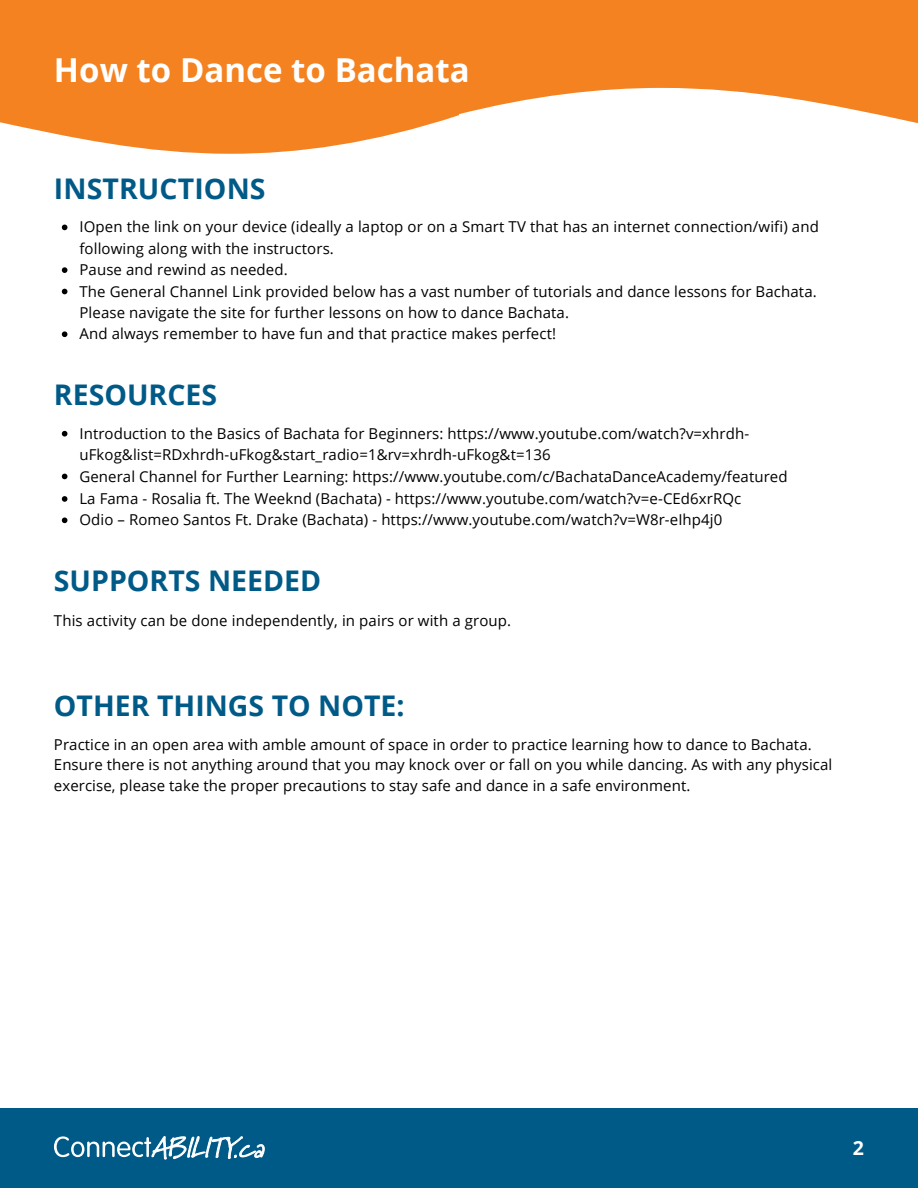
<style>
.page{position:relative;width:918px;height:1188px;background:#fff}
.page>*{position:absolute;margin:0;border:0;box-sizing:border-box;transform-origin:0 0}
.t1{font:700 33px "Open Sans";color:#fff}
.t2{font:700 28.5px "Open Sans";color:#005a87}
.t3{font:700 19.5px "Open Sans";color:#fff}
.t4{font:15px/21.3px "Open Sans";letter-spacing:.005em;color:#000}
</style>
<div class="page">
<svg style="left:0;top:0;width:455px;height:154px;background:#f58b31"></svg>
<svg style="left:455px;top:0;width:463px;height:123px;fill:#f58220"></svg>
<div style="left:0;top:1108px;width:918px;height:80px;background:#005a87"></div>
<svg style="left:54px;top:1136px;width:210px;height:24px"></svg>
<svg style="left:62px;top:431px;width:5px;height:6px"></svg>
<svg style="left:62px;top:474px;width:5px;height:5px"></svg>
<svg style="left:62px;top:496px;width:5px;height:6px"></svg>
<svg style="left:62px;top:518px;width:5px;height:5px"></svg>
<svg style="left:62px;top:225px;width:5px;height:5px"></svg>
<svg style="left:62px;top:267px;width:5px;height:6px"></svg>
<svg style="left:62px;top:289px;width:5px;height:5px"></svg>
<svg style="left:62px;top:331px;width:5px;height:6px"></svg>
<h1 class="t1" style="left:54px;top:47px;width:417px">How to Dance to Bachata</h1>
<h2 class="t2" style="left:54px;top:168px;width:213px">INSTRUCTIONS</h2>
<p class="t4" style="left:79px;top:216px;width:741px">IOpen the link on your device (ideally a laptop or on a Smart TV that has an internet connection/wifi) and following along with the instructors.<br>Pause and rewind as needed.<br>The General Channel Link provided below has a vast number of tutorials and dance lessons for Bachata.<br>Please navigate the site for further lessons on how to dance Bachata.<br>And always remember to have fun and that practice makes perfect!</p>
<h2 class="t2" style="left:54px;top:375px;width:165px">RESOURCES</h2>
<p class="t4" style="left:79px;top:422px;width:710px">Introduction to the Basics of Bachata for Beginners: https://www.youtube.com/watch?v=xhrdh&shy;uFkog&amp;list=RDxhrdh-uFkog&amp;start_radio=1&amp;rv=xhrdh-uFkog&amp;t=136<br>General Channel for Further Learning: https://www.youtube.com/c/BachataDanceAcademy/featured La Fama - Rosalia ft. The Weeknd (Bachata) - https://www.youtube.com/watch?v=e-CEd6xrRQc<br>Odio – Romeo Santos Ft. Drake (Bachata) - https://www.youtube.com/watch?v=W8r-eIhp4j0</p>
<h2 class="t2" style="left:54px;top:561px;width:269px">SUPPORTS NEEDED</h2>
<p class="t4" style="left:54px;top:609px;width:459px">This activity can be done independently, in pairs or with a group.</p>
<h2 class="t2" style="left:54px;top:685px;width:352px">OTHER THINGS TO NOTE:</h2>
<p class="t4" style="left:54px;top:734px;width:780px;line-height:20.2px">Practice in an open area with amble amount of space in order to practice learning how to dance to Bachata.<br>Ensure there is not anything around that you may knock over or fall on you while dancing. As with any physical exercise, please take the proper precautions to stay safe and dance in a safe environment.</p>
<h3 class="t3" style="left:853px;top:1134px;width:13px">2</h3>
</div>
